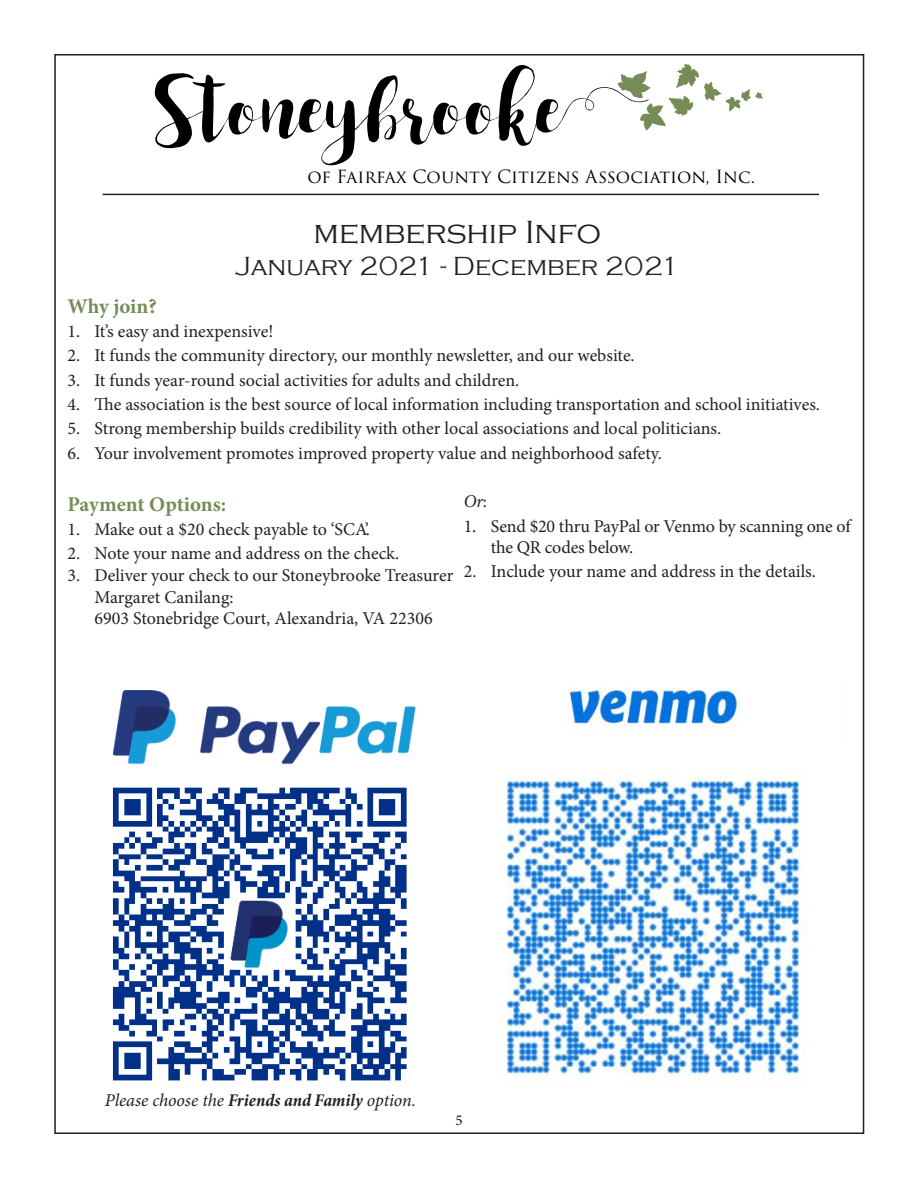
<style>
.page{position:relative;width:918px;height:1188px;background:#fff}
.page>*{position:absolute;margin:0;border:0;box-sizing:border-box;transform-origin:0 0}
.t1{font:70.95px "Spelling Night";color:#000}
.t2{font:300 33px "Copperplate Gothic";color:#231f20}
.t3{font:300 27px "Copperplate Gothic";color:#231f20}
.t4{font:300 24px "Copperplate Gothic";color:#231f20}
.t5{font:700 21px "Minion Pro";letter-spacing:-.005em;color:#768c56}
.t6{font:18px/21.6px "Minion Pro";letter-spacing:-.005em;color:#231f20}
.t7{font:italic 18px "Minion Pro";letter-spacing:-.005em;color:#231f20}
.t8{font:17.7px "Trajan Pro 3";color:#000}
.t9{font:500 15px "Minion Pro";color:#231f20}
.s1{font-family:"Spelling Night Swirls"}
.s2{font-style:normal}
.s3{font-weight:700;font-stretch:condensed}
</style>
<div class="page">
<svg style="left:618px;top:64px;width:145px;height:67px"></svg>
<hr style="left:103px;top:194px;width:716px;height:1px;background:#231f20">
<img style="left:112px;top:690px;width:304px;height:391px">
<img style="left:507px;top:771px;width:299px;height:314px">
<img style="left:567px;top:687px;width:173px;height:42px">
<h1 class="t1" style="left:160px;top:69px;width:493px">Stoneybrook<span class="s1">e</span></h1>
<p class="t8" style="left:307px;top:164px;width:449px">of Fairfax County Citizens Association, Inc.</p>
<h2 class="t2" style="left:381px;top:208px;width:157px">Sentinel</h2>
<h3 class="t4" style="left:398px;top:242px;width:123px">May 2021</h3>
<p class="t2" style="left:314px;top:214px;width:289px">membership Info</p>
<p class="t3" style="left:235px;top:252px;width:446px">January 2021 - December 2021</p>
<p class="t5" style="left:68px;top:291px;width:91px">Why join?</p>
<p class="t6" style="left:68px;top:321px;width:207px">1. It’s easy and inexpensive!</p>
<p class="t6" style="left:68px;top:345px;width:569px">2. It funds the community directory, our monthly newsletter, and our website.</p>
<p class="t6" style="left:68px;top:369px;width:453px">3. It funds year-round social activities for adults and children.</p>
<p class="t6" style="left:68px;top:394px;width:754px">4. The association is the best source of local information including transportation and school initiatives.</p>
<p class="t6" style="left:68px;top:418px;width:655px">5. Strong membership builds credibility with other local associations and local politicians.</p>
<p class="t6" style="left:68px;top:442px;width:596px">6. Your involvement promotes improved property value and neighborhood safety.</p>
<p class="t5" style="left:68px;top:489px;width:160px">Payment Options:</p>
<p class="t6" style="left:68px;top:519px;width:304px">1. Make out a $20 check payable to ‘SCA’.</p>
<p class="t6" style="left:68px;top:543px;width:333px">2. Note your name and address on the check.</p>
<p class="t6" style="left:94px;top:565px;width:360px;text-indent:-27px">3. Deliver your check to our Stoneybrooke Treasurer<br>Margaret Canilang:</p>
<p class="t6" style="left:94px;top:608px;width:340px">6903 Stonebridge Court, Alexandria, VA 22306</p>
<p class="t7" style="left:464px;top:489px;width:25px">Or<span class="s2">:</span></p>
<p class="t6" style="left:491px;top:515px;width:361px;text-indent:-27px">1. Send $20 thru PayPal or Venmo by scanning one of the QR codes below.</p>
<p class="t6" style="left:464px;top:561px;width:354px">2. Include your name and address in the details.</p>
<p class="t7" style="left:105px;top:1088px;width:313px">Please choose the <span class="s3">Friends and Family</span> option.</p>
<p class="t9" style="left:455px;top:1110px;width:9px">5</p>
</div>
